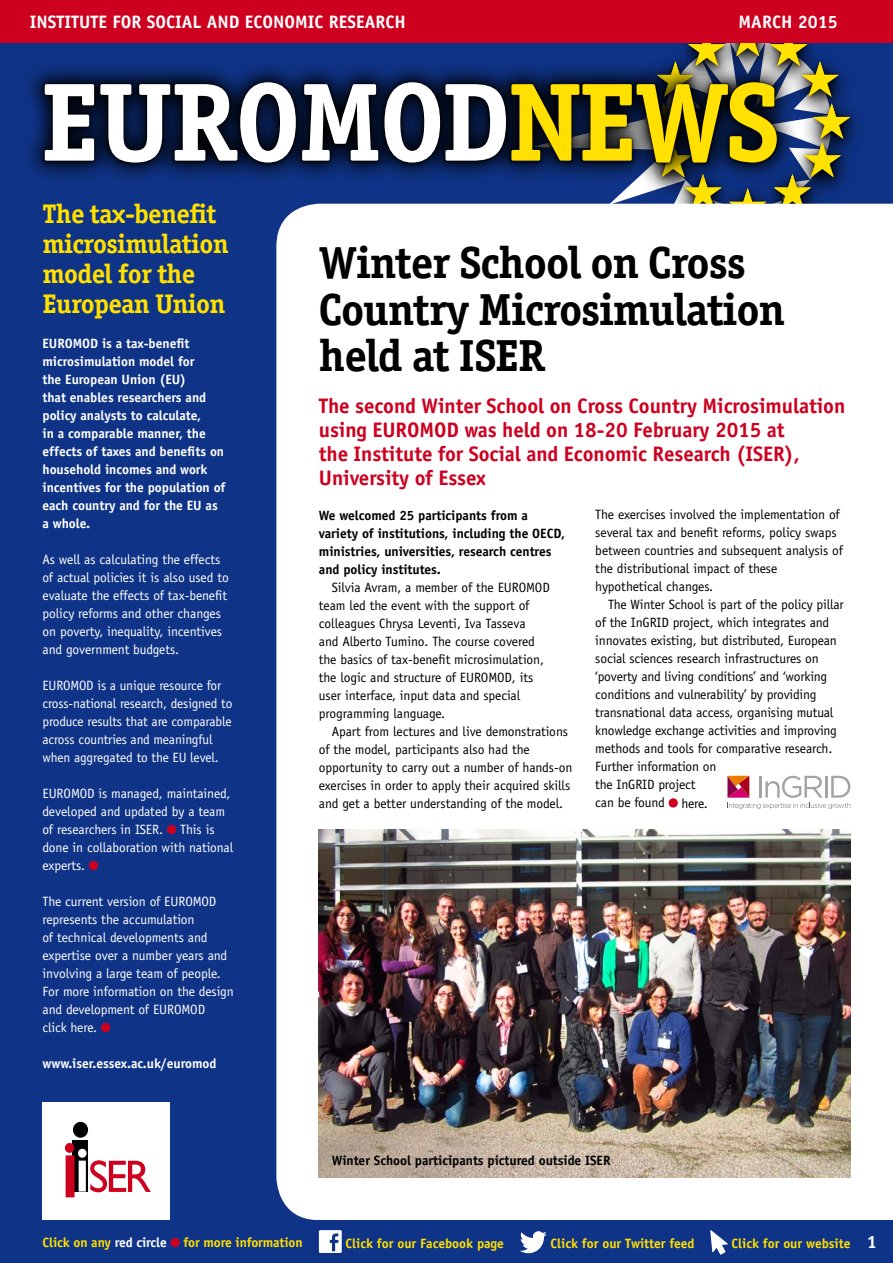
<style>
.page{position:relative;width:893px;height:1263px;background:#0f3386}
.page>*{position:absolute;margin:0;border:0;box-sizing:border-box;transform-origin:0 0}
.t1{font:700 111.6px "Officina Serif Std";letter-spacing:-.03em;color:#fff}
.t2{font:700 45px/46.5px "Officina Serif Std";letter-spacing:-.025em;color:#000}
.t3{font:700 27px/30px "Officina Serif Std";letter-spacing:-.025em;color:#ffe000}
.t4{font:700 21px/24px "Officina Sans Std";letter-spacing:-.005em;color:#cd0020}
.t5{font:700 18px "Officina Sans Std";color:#fff}
.t6{font:13.5px/18px "Officina Sans Std";letter-spacing:-.01em;color:#000}
.t7{font:13.5px/18px "Officina Sans Std";letter-spacing:-.005em;color:#fff}
.t8{font:700 13.5px/18px "Officina Sans Std";letter-spacing:-.005em;color:#fff}
.t9{font:700 13.5px/18px "Officina Sans Std";letter-spacing:-.005em;color:#000}
.t10{font:700 13.5px "Officina Sans Std";letter-spacing:-.005em;color:#ffe000}
.s1{color:#ffe000}
.s2{color:#fff}
.s3{font-size:18px;color:#fff}
</style>
<div class="page">
<svg style="left:532px;top:43px;width:321px;height:161px"></svg>
<div style="left:276px;top:204px;width:617px;height:1016px;background:#fff"></div>
<div style="left:0;top:0;width:893px;height:43px;background:#cd0020"></div>
<div style="left:167px;top:825px;width:9px;height:9px;background:#cd0020;border-radius:50%"></div>
<div style="left:89px;top:861px;width:9px;height:9px;background:#cd0020;border-radius:50%"></div>
<div style="left:101px;top:1023px;width:9px;height:9px;background:#cd0020;border-radius:50%"></div>
<div style="left:43px;top:1102px;width:127px;height:118px;background:#fff"></div>
<div style="left:72px;top:1140px;width:16px;height:51px;background:#000"></div>
<div style="left:73px;top:1122px;width:15px;height:16px;background:#000;border-radius:50%"></div>
<svg style="left:65px;top:1143px;width:86px;height:54px"></svg>
<svg style="left:29px;top:60px;width:771px;height:125px"></svg>
<svg style="left:41px;top:79px;width:739px;height:86px;background:#050a17"></svg>
<div style="left:669px;top:798px;width:9px;height:9px;background:#cd0020;border-radius:50%"></div>
<svg style="left:319px;top:1230px;width:23px;height:23px"></svg>
<svg style="left:520px;top:1231px;width:27px;height:22px"></svg>
<svg style="left:710px;top:1230px;width:18px;height:25px"></svg>
<div style="left:171px;top:1238px;width:9px;height:9px;background:#cd0020;border-radius:50%"></div>
<img style="left:319px;top:829px;width:531px;height:348px">
<svg style="left:727px;top:776px;width:123px;height:33px;background:#e3d1d4"></svg>
<h3 class="t5" style="left:30px;top:10px;width:377px">INSTITUTE FOR SOCIAL AND ECONOMIC RESEARCH</h3>
<h3 class="t5" style="left:739px;top:10px;width:101px">MARCH 2015</h3>
<h1 class="t1" style="left:40px;top:53px;width:741px">EUROMOD<span class="s1">NEWS</span></h1>
<h3 class="t3" style="left:43px;top:199px;width:188px">The tax-benefit microsimulation model for the<br>European Union</h3>
<p class="t8" style="left:43px;top:334px;width:184px">EUROMOD is a tax-benefit microsimulation model for<br>the European Union (EU)<br>that enables researchers and policy analysts to calculate,<br>in a comparable manner, the effects of taxes and benefits on household incomes and work incentives for the population of each country and for the EU as a whole.</p>
<p class="t7" style="left:43px;top:550px;width:188px">As well as calculating the effects of actual policies it is also used to evaluate the effects of tax-benefit policy reforms and other changes on poverty, inequality, incentives and government budgets.</p>
<p class="t7" style="left:43px;top:676px;width:191px">EUROMOD is a unique resource for cross-national research, designed to produce results that are comparable across countries and meaningful when aggregated to the EU level.</p>
<p class="t7" style="left:43px;top:784px;width:190px">EUROMOD is managed, maintained, developed and updated by a team of researchers in ISER.</p>
<p class="t7" style="left:43px;top:820px;width:192px;text-indent:138px">This is done in collaboration with national experts.</p>
<p class="t7" style="left:43px;top:892px;width:193px">The current version of EUROMOD represents the accumulation<br>of technical developments and expertise over a number years and involving a large team of people.<br>For more information on the design and development of EUROMOD<br>click here.</p>
<p class="t8" style="left:43px;top:1054px;width:176px">www.iser.essex.ac.uk/euromod</p>
<h2 class="t2" style="left:319px;top:239px;width:468px">Winter School on Cross<br>Country Microsimulation held at ISER</h2>
<h3 class="t4" style="left:319px;top:393px;width:528px">The second Winter School on Cross Country Microsimulation using EUROMOD was held on 18-20 February 2015 at<br>the Institute for Social and Economic Research (ISER), University of Essex</h3>
<p class="t9" style="left:319px;top:506px;width:248px">We welcomed 25 participants from a variety of institutions, including the OECD, ministries, universities, research centres and policy institutes.</p>
<p class="t6" style="left:319px;top:578px;width:232px;text-indent:13px">Silvia Avram, a member of the EUROMOD team led the event with the support of colleagues Chrysa Leventi, Iva Tasseva<br>and Alberto Tumino. The course covered the basics of tax-benefit microsimulation, the logic and structure of EUROMOD, its user interface, input data and special programming language.</p>
<p class="t6" style="left:319px;top:722px;width:255px;text-indent:13px">Apart from lectures and live demonstrations of the model, participants also had the opportunity to carry out a number of hands-on exercises in order to apply their acquired skills and get a better understanding of the model.</p>
<p class="t6" style="left:595px;top:506px;width:249px">The exercises involved the implementation of several tax and benefit reforms, policy swaps between countries and subsequent analysis of the distributional impact of these hypothetical changes.</p>
<p class="t6" style="left:595px;top:596px;width:250px;text-indent:13px">The Winter School is part of the policy pillar of the InGRID project, which integrates and innovates existing, but distributed, European social sciences research infrastructures on ‘poverty and living conditions’ and ‘working conditions and vulnerability’ by providing transnational data access, organising mutual knowledge exchange activities and improving methods and tools for comparative research.<br>Further information on<br>the InGRID project<br>can be found here.</p>
<p class="t9" style="left:332px;top:1151px;width:280px">Winter School participants pictured outside ISER</p>
<p class="t10" style="left:43px;top:1234px;width:262px">Click on any <span class="s2">red circle</span> for more information</p>
<p class="t10" style="left:346px;top:1235px;width:160px">Click for our Facebook page</p>
<p class="t10" style="left:551px;top:1235px;width:146px">Click for our Twitter feed</p>
<p class="t10" style="left:732px;top:1235px;width:147px">Click for our website <span class="s3">1</span></p>
</div>
